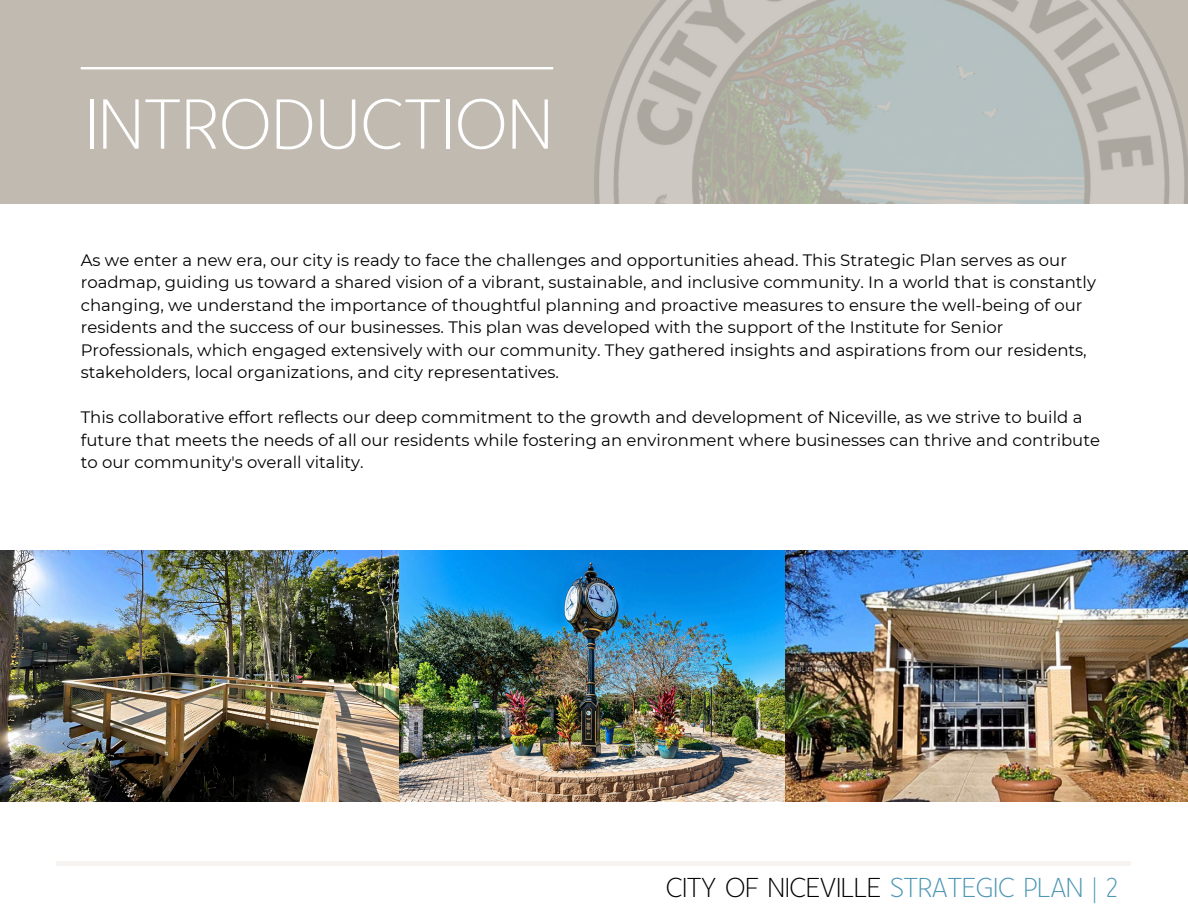
<style>
.page{position:relative;width:1188px;height:918px;background:#fff}
.page>*{position:absolute;margin:0;border:0;box-sizing:border-box;transform-origin:0 0}
.t1{font:82.65px "Yellow Peas";letter-spacing:-.005em;color:#fff}
.t2{font:32.1px "Yellow Peas";letter-spacing:-.015em;color:#000}
.t3{font:16.5px/22.5px "Montserrat";color:#000}
.s1{color:#4f98b4}
</style>
<div class="page">
<div style="left:0;top:0;width:1188px;height:203px;background:#c0bab1"></div>
<hr style="left:80px;top:67px;width:473px;height:2px;background:#fff">
<img style="left:583px;top:0;width:605px;height:204px">
<img style="left:0;top:551px;width:786px;height:251px">
<img style="left:786px;top:551px;width:402px;height:251px">
<div style="left:57px;top:861px;width:1074px;height:5px;background:#f6f3f1"></div>
<p class="t1" style="left:85px;top:66px;width:470px">INTRODUCTION</p>
<p class="t3" style="left:81px;top:248px;width:1017px">As we enter a new era, our city is ready to face the challenges and opportunities ahead. This Strategic Plan serves as our roadmap, guiding us toward a shared vision of a vibrant, sustainable, and inclusive community. In a world that is constantly changing, we understand the importance of thoughtful planning and proactive measures to ensure the well-being of our residents and the success of our businesses. This plan was developed with the support of the Institute for Senior Professionals, which engaged extensively with our community. They gathered insights and aspirations from our residents, stakeholders, local organizations, and city representatives.</p>
<p class="t3" style="left:81px;top:406px;width:1021px">This collaborative effort reflects our deep commitment to the growth and development of Niceville, as we strive to build a future that meets the needs of all our residents while fostering an environment where businesses can thrive and contribute to our community's overall vitality.</p>
<p class="t2" style="left:666px;top:865px;width:453px">CITY OF NICEVILLE <span class="s1">STRATEGIC PLAN | 2</span></p>
</div>
